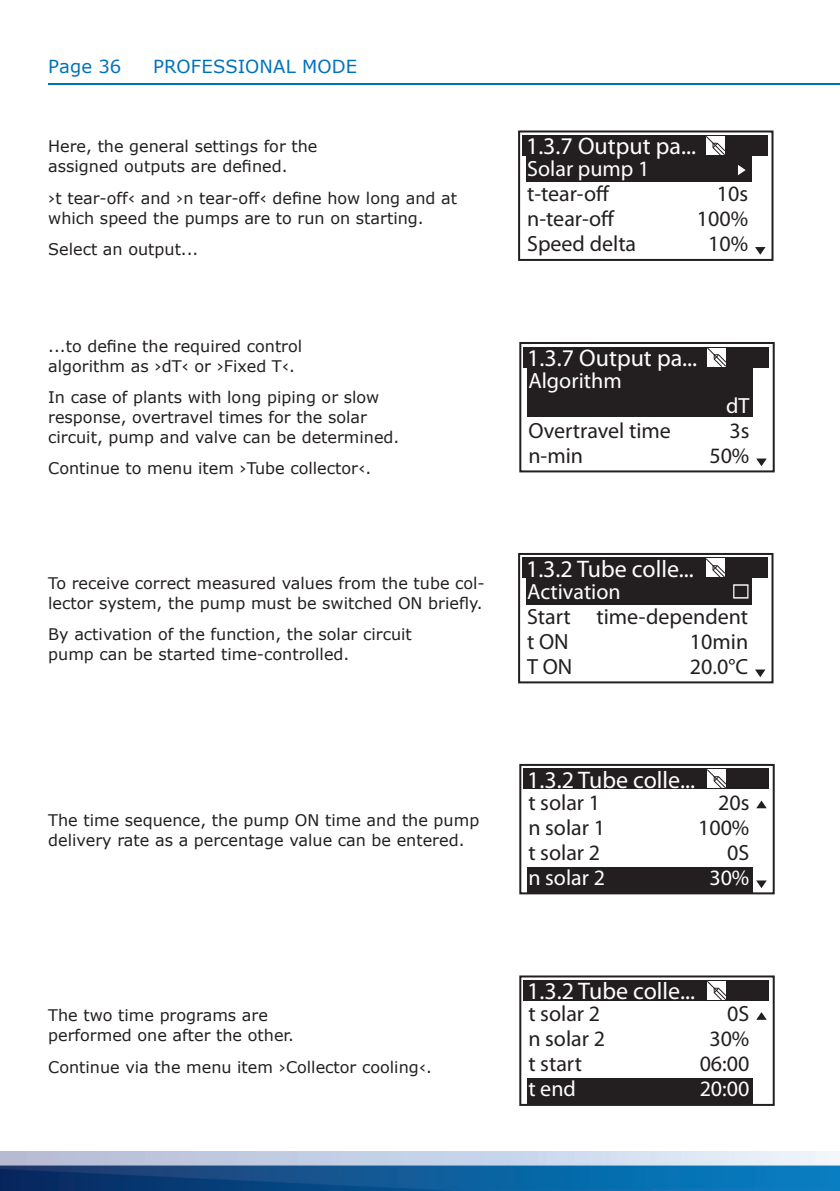
<style>
.page{position:relative;width:840px;height:1191px;background:#fff}
.page>*{position:absolute;margin:0;border:0;box-sizing:border-box;transform-origin:0 0}
.t1{font:24px "Myriad Pro";color:#fff}
.t2{font:22px/25px "Myriad Pro";color:#231f20}
.t3{font:22px "Myriad Pro";color:#fff}
.t4{font:18px "Verdana";letter-spacing:.005em;color:#0072bc}
.t5{font:16px/20px "Verdana";color:#231f20}
</style>
<div class="page">
<hr style="left:48px;top:84px;width:791px;height:1px;background:#0072bc">
<img style="left:0;top:1151px;width:839px;height:40px">
<div style="left:518px;top:130px;width:255px;height:131px;border:2px solid #231f20"></div>
<div style="left:525px;top:155px;width:225px;height:27px;background:#231f20"></div>
<div style="left:522px;top:135px;width:245px;height:21px;background:#231f20"></div>
<svg style="left:755px;top:247px;width:10px;height:8px"></svg>
<svg style="left:737px;top:165px;width:8px;height:10px"></svg>
<svg style="left:706px;top:136px;width:19px;height:19px"></svg>
<div style="left:519px;top:342px;width:255px;height:130px;border:2px solid #231f20"></div>
<div style="left:526px;top:367px;width:226px;height:50px;background:#231f20"></div>
<div style="left:523px;top:346px;width:245px;height:21px;background:#231f20"></div>
<svg style="left:756px;top:458px;width:10px;height:8px"></svg>
<svg style="left:705px;top:346px;width:22px;height:21px"></svg>
<div style="left:518px;top:553px;width:255px;height:130px;border:2px solid #231f20"></div>
<div style="left:525px;top:577px;width:225px;height:27px;background:#231f20"></div>
<div style="left:522px;top:557px;width:245px;height:21px;background:#231f20"></div>
<svg style="left:755px;top:669px;width:10px;height:8px"></svg>
<svg style="left:733px;top:584px;width:15px;height:14px"></svg>
<svg style="left:706px;top:558px;width:19px;height:19px"></svg>
<div style="left:519px;top:764px;width:255px;height:130px;border:2px solid #231f20"></div>
<div style="left:526px;top:866px;width:226px;height:27px;background:#231f20"></div>
<div style="left:523px;top:768px;width:245px;height:21px;background:#231f20"></div>
<svg style="left:756px;top:800px;width:10px;height:8px"></svg>
<svg style="left:756px;top:880px;width:10px;height:8px"></svg>
<svg style="left:707px;top:769px;width:19px;height:19px"></svg>
<div style="left:519px;top:975px;width:255px;height:131px;border:2px solid #231f20"></div>
<div style="left:526px;top:1078px;width:226px;height:27px;background:#231f20"></div>
<div style="left:523px;top:980px;width:245px;height:21px;background:#231f20"></div>
<svg style="left:757px;top:1012px;width:9px;height:7px"></svg>
<svg style="left:707px;top:981px;width:19px;height:19px"></svg>
<p class="t4" style="left:48px;top:54px;width:75px">Page 36</p>
<p class="t4" style="left:153px;top:54px;width:205px">PROFESSIONAL MODE</p>
<p class="t5" style="left:48px;top:136px;width:270px">Here, the general settings for the assigned outputs are defined.</p>
<p class="t5" style="left:48px;top:188px;width:410px">›t tear-off‹ and ›n tear-off‹ define how long and at which speed the pumps are to run on starting.</p>
<p class="t5" style="left:48px;top:239px;width:152px">Select an output...</p>
<p class="t5" style="left:48px;top:336px;width:255px">...to define the required control algorithm as ›dT‹ or ›Fixed T‹.</p>
<p class="t5" style="left:48px;top:387px;width:352px">In case of plants with long piping or slow response, overtravel times for the solar circuit, pump and valve can be determined.</p>
<p class="t5" style="left:48px;top:458px;width:324px">Continue to menu item ›Tube collector‹.</p>
<p class="t5" style="left:48px;top:572px;width:438px">To receive correct measured values from the tube col&shy;lector system, the pump must be switched ON briefly.</p>
<p class="t5" style="left:48px;top:624px;width:365px">By activation of the function, the solar circuit pump can be started time-controlled.</p>
<p class="t5" style="left:48px;top:809px;width:432px">The time sequence, the pump ON time and the pump delivery rate as a percentage value can be entered.</p>
<p class="t5" style="left:48px;top:1005px;width:247px">The two time programs are performed one after the other.</p>
<p class="t5" style="left:48px;top:1056px;width:385px">Continue via the menu item ›Collector cooling‹.</p>
<h1 class="t1" style="left:525px;top:131px;width:171px">1.3.7 Output pa...</h1>
<h2 class="t3" style="left:527px;top:155px;width:124px">Solar pump 1</h2>
<h2 class="t2" style="left:527px;top:181px;width:110px">t-tear-off n-tear-off<br>Speed delta</h2>
<h2 class="t2" style="left:696px;top:181px;width:53px;text-align:right">10s<br>100%<br>10%</h2>
<h1 class="t1" style="left:527px;top:343px;width:171px">1.3.7 Output pa...</h1>
<h2 class="t3" style="left:528px;top:367px;width:95px">Algorithm</h2>
<h2 class="t2" style="left:528px;top:417px;width:144px">Overtravel time n-min</h2>
<h2 class="t3" style="left:725px;top:392px;width:25px">dT</h2>
<h2 class="t2" style="left:709px;top:417px;width:41px;text-align:right">3s<br>50%</h2>
<h1 class="t1" style="left:525px;top:554px;width:169px">1.3.2 Tube colle...</h1>
<h2 class="t2" style="left:689px;top:603px;width:60px;text-align:justify;text-indent:-93px">time-dependent 10min 20.0°C</h2>
<h2 class="t3" style="left:527px;top:578px;width:95px">Activation</h2>
<h2 class="t2" style="left:527px;top:603px;width:47px">Start t ON<br>T ON</h2>
<h1 class="t1" style="left:527px;top:764px;width:169px">1.3.2 Tube colle...</h1>
<h2 class="t2" style="left:528px;top:789px;width:78px">t solar 1 n solar 1 t solar 2</h2>
<h2 class="t3" style="left:528px;top:863px;width:78px">n solar 2</h2>
<h2 class="t2" style="left:697px;top:789px;width:53px;text-align:right">20s<br>100%<br>0S</h2>
<h2 class="t3" style="left:709px;top:863px;width:41px">30%</h2>
<h1 class="t1" style="left:527px;top:976px;width:169px">1.3.2 Tube colle...</h1>
<h2 class="t2" style="left:528px;top:1001px;width:78px">t solar 2 n solar 2 t start</h2>
<h2 class="t3" style="left:528px;top:1075px;width:49px">t end</h2>
<h2 class="t2" style="left:699px;top:1001px;width:51px;text-align:right">0S<br>30%<br>06:00</h2>
<h2 class="t3" style="left:699px;top:1075px;width:51px">20:00</h2>
</div>
